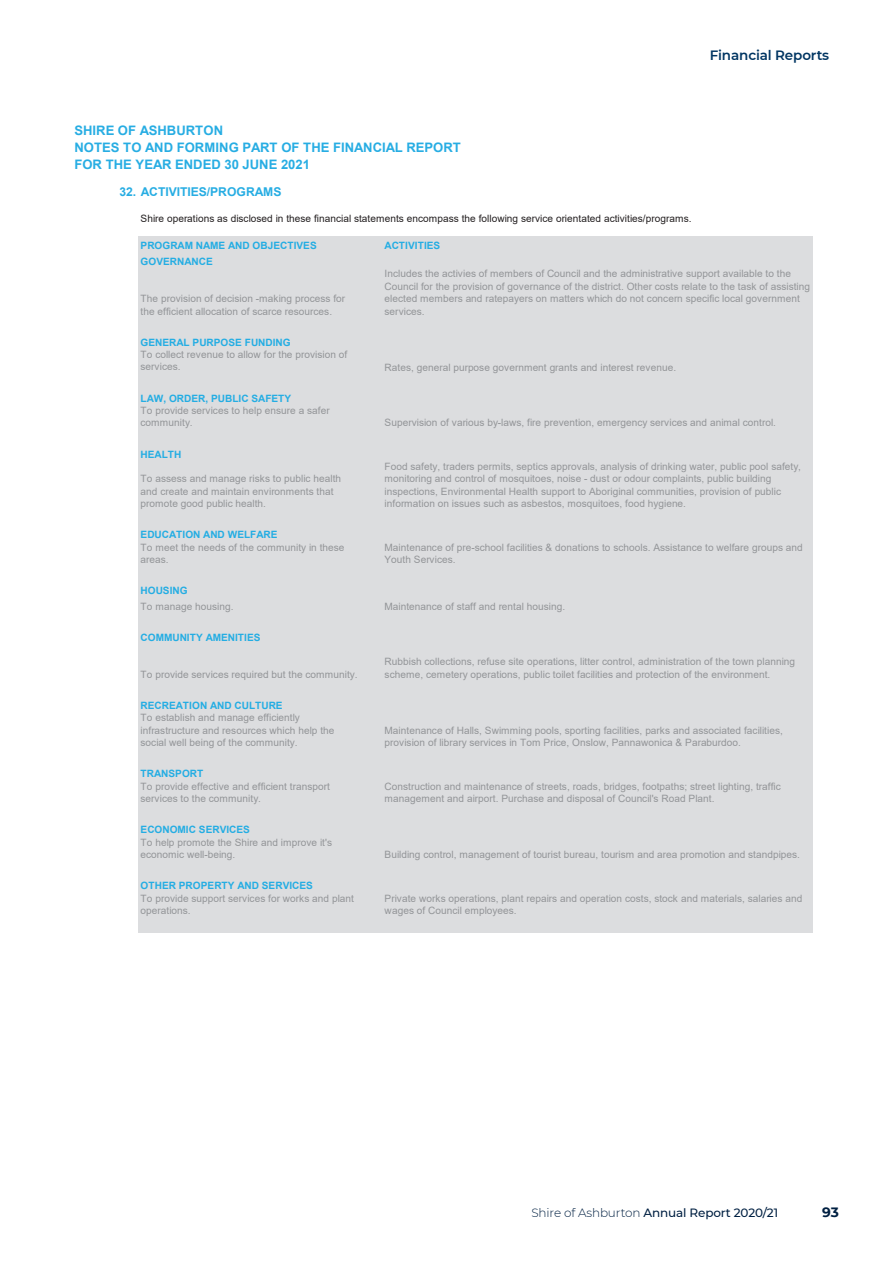
<style>
.page{position:relative;width:893px;height:1263px;background:#fff}
.page>*{position:absolute;margin:0;border:0;box-sizing:border-box;transform-origin:0 0}
.t1{font:600 13.5px "Montserrat";letter-spacing:-.01em;color:#003562}
.t2{font:700 13.5px "Montserrat";color:#002042}
.t3{font:700 13.05px/16.8px "Arial";color:#27ade3}
.t4{font:700 12.15px "Arial";letter-spacing:-.005em;color:#27ade3}
.t5{font:500 12px "Montserrat";letter-spacing:-.01em;color:#002042}
.t6{font:10.05px/12.5px "Arial";letter-spacing:.005em;color:#939598}
.t7{font:10.05px "Arial";letter-spacing:.005em;color:#231f20}
.t8{font:700 10.05px "Arial";letter-spacing:.005em;color:#24ade3}
.s1{font-weight:700;color:#24ade3}
.s2{font-weight:300}
</style>
<div class="page">
<div style="left:139px;top:237px;width:674px;height:31px;background:#dcdddf"></div>
<div style="left:139px;top:268px;width:223px;height:65px;background:#dcdddf"></div>
<div style="left:362px;top:268px;width:21px;height:65px;background:#dcdddf"></div>
<div style="left:383px;top:268px;width:430px;height:65px;background:#dcdddf"></div>
<div style="left:139px;top:333px;width:674px;height:16px;background:#dcdddf"></div>
<div style="left:139px;top:348px;width:223px;height:41px;background:#dcdddf"></div>
<div style="left:362px;top:348px;width:21px;height:41px;background:#dcdddf"></div>
<div style="left:383px;top:348px;width:430px;height:41px;background:#dcdddf"></div>
<div style="left:139px;top:389px;width:674px;height:16px;background:#dcdddf"></div>
<div style="left:139px;top:404px;width:223px;height:41px;background:#dcdddf"></div>
<div style="left:362px;top:404px;width:21px;height:41px;background:#dcdddf"></div>
<div style="left:383px;top:404px;width:430px;height:41px;background:#dcdddf"></div>
<div style="left:139px;top:445px;width:674px;height:15px;background:#dcdddf"></div>
<div style="left:139px;top:460px;width:223px;height:66px;background:#dcdddf"></div>
<div style="left:362px;top:460px;width:21px;height:66px;background:#dcdddf"></div>
<div style="left:383px;top:460px;width:430px;height:66px;background:#dcdddf"></div>
<div style="left:139px;top:526px;width:674px;height:15px;background:#dcdddf"></div>
<div style="left:139px;top:541px;width:223px;height:41px;background:#dcdddf"></div>
<div style="left:362px;top:541px;width:21px;height:41px;background:#dcdddf"></div>
<div style="left:383px;top:541px;width:430px;height:41px;background:#dcdddf"></div>
<div style="left:139px;top:582px;width:674px;height:15px;background:#dcdddf"></div>
<div style="left:139px;top:597px;width:223px;height:31px;background:#dcdddf"></div>
<div style="left:362px;top:597px;width:21px;height:31px;background:#dcdddf"></div>
<div style="left:383px;top:597px;width:430px;height:31px;background:#dcdddf"></div>
<div style="left:139px;top:628px;width:674px;height:16px;background:#dcdddf"></div>
<div style="left:139px;top:643px;width:223px;height:53px;background:#dcdddf"></div>
<div style="left:362px;top:643px;width:21px;height:53px;background:#dcdddf"></div>
<div style="left:383px;top:643px;width:430px;height:53px;background:#dcdddf"></div>
<div style="left:139px;top:696px;width:674px;height:16px;background:#dcdddf"></div>
<div style="left:139px;top:712px;width:223px;height:53px;background:#dcdddf"></div>
<div style="left:362px;top:712px;width:21px;height:53px;background:#dcdddf"></div>
<div style="left:383px;top:712px;width:430px;height:53px;background:#dcdddf"></div>
<div style="left:139px;top:765px;width:674px;height:15px;background:#dcdddf"></div>
<div style="left:139px;top:780px;width:223px;height:41px;background:#dcdddf"></div>
<div style="left:362px;top:780px;width:21px;height:41px;background:#dcdddf"></div>
<div style="left:383px;top:780px;width:430px;height:41px;background:#dcdddf"></div>
<div style="left:139px;top:821px;width:674px;height:15px;background:#dcdddf"></div>
<div style="left:139px;top:836px;width:223px;height:41px;background:#dcdddf"></div>
<div style="left:362px;top:836px;width:21px;height:41px;background:#dcdddf"></div>
<div style="left:383px;top:836px;width:430px;height:41px;background:#dcdddf"></div>
<div style="left:139px;top:876px;width:674px;height:16px;background:#dcdddf"></div>
<div style="left:139px;top:892px;width:223px;height:41px;background:#dcdddf"></div>
<div style="left:362px;top:892px;width:21px;height:41px;background:#dcdddf"></div>
<div style="left:383px;top:892px;width:430px;height:41px;background:#dcdddf"></div>
<h2 class="t1" style="left:710px;top:45px;width:121px">Financial Reports</h2>
<p class="t3" style="left:74px;top:122px;width:388px">SHIRE OF ASHBURTON<br>NOTES TO AND FORMING PART OF THE FINANCIAL REPORT<br>FOR THE YEAR ENDED 30 JUNE 2021</p>
<p class="t4" style="left:119px;top:183px;width:164px">32. ACTIVITIES/PROGRAMS</p>
<p class="t7" style="left:141px;top:211px;width:552px">Shire operations as disclosed in these financial statements encompass the following service orientated activities/programs.</p>
<p class="t8" style="left:141px;top:239px;width:178px">PROGRAM NAME AND OBJECTIVES</p>
<p class="t8" style="left:385px;top:239px;width:57px">ACTIVITIES</p>
<p class="t8" style="left:141px;top:254px;width:74px">GOVERNANCE</p>
<p class="t6" style="left:141px;top:292px;width:206px">The provision of decision -making process for the efficient allocation of scarce resources.</p>
<p class="t6" style="left:385px;top:267px;width:427px">Includes the activies of members of Council and the administrative support available to the Council for the provision of governance of the district. Other costs relate to the task of assisting elected members and ratepayers on matters which do not concern specific local government services.</p>
<p class="t6" style="left:141px;top:336px;width:208px"><span class="s1">GENERAL PURPOSE FUNDING<br></span>To collect revenue to allow for the provision of services.</p>
<p class="t6" style="left:141px;top:392px;width:191px"><span class="s1">LAW, ORDER, PUBLIC SAFETY<br></span>To provide services to help ensure a safer community.</p>
<p class="t8" style="left:141px;top:447px;width:42px">HEALTH</p>
<p class="t6" style="left:141px;top:472px;width:202px">To assess and manage risks to public health and create and maintain environments that promote good public health.</p>
<p class="t6" style="left:141px;top:529px;width:205px"><span class="s1">EDUCATION AND WELFARE<br></span>To meet the needs of the community in these areas.</p>
<p class="t6" style="left:141px;top:583px;width:94px;line-height:15.5px"><span class="s1">HOUSING<br></span>To manage housing.</p>
<p class="t8" style="left:141px;top:630px;width:121px">COMMUNITY AMENITIES</p>
<p class="t6" style="left:141px;top:668px;width:218px">To provide services required but the community.</p>
<p class="t6" style="left:141px;top:699px;width:195px"><span class="s1">RECREATION AND CULTURE<br></span>To establish and manage efficiently infrastructure and resources which help the social well being of the community.</p>
<p class="t6" style="left:141px;top:768px;width:191px"><span class="s1">TRANSPORT<br></span>To provide effective and efficient transport services to the community.</p>
<p class="t6" style="left:141px;top:823px;width:193px"><span class="s1">ECONOMIC SERVICES<br></span>To help promote the Shire and improve it's economic well-being.</p>
<p class="t6" style="left:141px;top:879px;width:215px"><span class="s1">OTHER PROPERTY AND SERVICES<br></span>To provide support services for works and plant operations.</p>
<p class="t6" style="left:385px;top:361px;width:293px">Rates, general purpose government grants and interest revenue.</p>
<p class="t6" style="left:385px;top:416px;width:393px">Supervision of various by-laws, fire prevention, emergency services and animal control.</p>
<p class="t6" style="left:385px;top:460px;width:418px">Food safety, traders permits, septics approvals, analysis of drinking water, public pool safety, monitoring and control of mosquitoes, noise - dust or odour complaints, public building inspections, Environmental Health support to Aboriginal communities, provision of public information on issues such as asbestos, mosquitoes, food hygiene.</p>
<p class="t6" style="left:385px;top:541px;width:420px">Maintenance of pre-school facilities &amp; donations to schools. Assistance to welfare groups and<br>Youth Services.</p>
<p class="t6" style="left:385px;top:600px;width:182px">Maintenance of staff and rental housing.</p>
<p class="t6" style="left:385px;top:655px;width:412px">Rubbish collections, refuse site operations, litter control, administration of the town planning scheme, cemetery operations, public toilet facilities and protection of the environment.</p>
<p class="t6" style="left:385px;top:724px;width:400px">Maintenance of Halls, Swimming pools, sporting facilities, parks and associated facilities, provision of library services in Tom Price, Onslow, Pannawonica &amp; Paraburdoo.</p>
<p class="t6" style="left:385px;top:780px;width:398px">Construction and maintenance of streets, roads, bridges, footpaths; street lighting, traffic management and airport. Purchase and disposal of Council's Road Plant.</p>
<p class="t6" style="left:385px;top:848px;width:417px">Building control, management of tourist bureau, tourism and area promotion and standpipes.</p>
<p class="t6" style="left:385px;top:892px;width:419px">Private works operations, plant repairs and operation costs, stock and materials, salaries and wages of Council employees.</p>
<p class="t5" style="left:531px;top:1204px;width:248px"><span class="s2">Shire of Ashburton</span> Annual Report 2020/21</p>
<h1 class="t2" style="left:822px;top:1203px;width:18px">93</h1>
</div>
